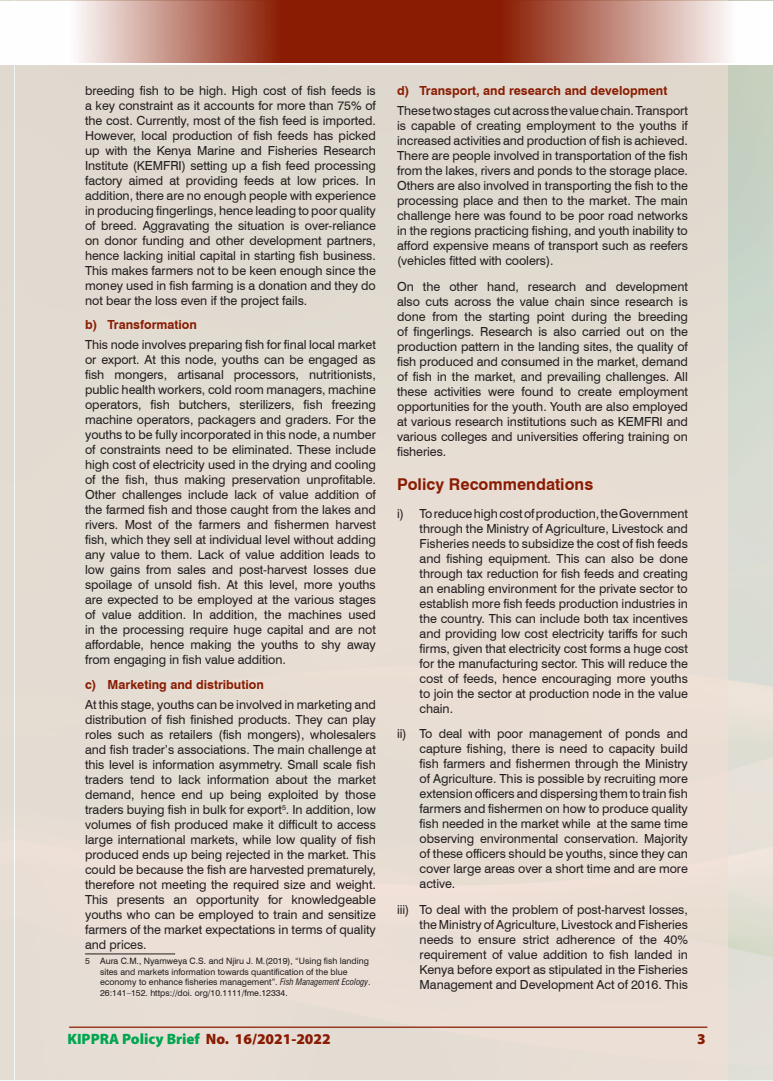
<style>
.page{position:relative;width:773px;height:1081px;background:#fff}
.page>*{position:absolute;margin:0;border:0;box-sizing:border-box;transform-origin:0 0}
.t1{font:700 16.25px "Swiss 721 BT";color:#891c02}
.t2{font:900 15px "Myriad Pro";color:#00a54f}
.t3{font:900 15px "Myriad Pro";color:#891c02}
.t4{font:12.5px/15px "Swiss 721 BT";letter-spacing:-.005em;color:#231f20;text-align:justify}
.t5{font:700 12.5px "Swiss 721 BT";color:#891c02}
.t6{font:8.75px/10.5px "Swiss 721 BT";color:#231f20}
.s1{font-style:italic;font-stretch:condensed}
.s2{color:#891c02}
</style>
<div class="page">
<div style="left:16px;top:0;width:712px;height:1081px;background:#e4dcd2"></div>
<hr style="left:69px;top:1026px;width:638px;height:2px;background:#891c02">
<svg style="left:16px;top:1px;width:379px;height:62px"></svg>
<svg style="left:395px;top:1px;width:340px;height:62px;background:#b06856"></svg>
<hr style="left:85px;top:953px;width:90px;height:1px;background:#231f20">
<p class="t4" style="left:85px;top:82px;width:292px">breeding fish to be high. High cost of fish feeds is a key constraint as it accounts for more than 75% of the cost. Currently, most of the fish feed is imported.<br>However, local production of fish feeds has picked up with the Kenya Marine and Fisheries Research Institute (KEMFRI) setting up a fish feed processing factory aimed at providing feeds at low prices. In addition, there are no enough people with experience in producing fingerlings, hence leading to poor quality of breed. Aggravating the situation is over-reliance on donor funding and other development partners, hence lacking initial capital in starting fish business.<br>This makes farmers not to be keen enough since the money used in fish farming is a donation and they do not bear the loss even if the project fails.</p>
<p class="t5" style="left:85px;top:317px;width:113px">b) Transformation</p>
<p class="t4" style="left:85px;top:337px;width:292px">This node involves preparing fish for final local market or export. At this node, youths can be engaged as fish mongers, artisanal processors, nutritionists, public health workers, cold room managers, machine operators, fish butchers, sterilizers, fish freezing machine operators, packagers and graders. For the youths to be fully incorporated in this node, a number of constraints need to be eliminated. These include high cost of electricity used in the drying and cooling of the fish, thus making preservation unprofitable.<br>Other challenges include lack of value addition of the farmed fish and those caught from the lakes and rivers. Most of the farmers and fishermen harvest fish, which they sell at individual level without adding any value to them. Lack of value addition leads to low gains from sales and post-harvest losses due spoilage of unsold fish. At this level, more youths are expected to be employed at the various stages of value addition. In addition, the machines used in the processing require huge capital and are not affordable, hence making the youths to shy away from engaging in fish value addition.</p>
<p class="t5" style="left:85px;top:677px;width:180px">c) Marketing and distribution</p>
<p class="t4" style="left:85px;top:696px;width:292px">At this stage, youths can be involved in marketing and distribution of fish finished products. They can play roles such as retailers (fish mongers), wholesalers and fish trader’s associations. The main challenge at this level is information asymmetry. Small scale fish traders tend to lack information about the market demand, hence end up being exploited by those traders buying fish in bulk for export<sup>5</sup>. In addition, low volumes of fish produced make it difficult to access large international markets, while low quality of fish produced ends up being rejected in the market. This could be because the fish are harvested prematurely, therefore not meeting the required size and weight.<br>This presents an opportunity for knowledgeable youths who can be employed to train and sensitize farmers of the market expectations in terms of quality and prices.</p>
<p class="t6" style="left:100px;top:955px;width:272px;text-indent:-15px">5 Aura C.M., Nyamweya C.S. and Njiru J. M.(2019), “Using fish landing sites and markets information towards quantification of the blue economy to enhance fisheries management”. <span class="s1">Fish Management Ecology</span>.<br>26:141–152. https://doi. org/10.1111/fme.12334.</p>
<p class="t5" style="left:397px;top:82px;width:271px">d) Transport, and research and development</p>
<p class="t4" style="left:397px;top:102px;width:292px">These two stages cut across the value chain. Transport is capable of creating employment to the youths if increased activities and production of fish is achieved.<br>There are people involved in transportation of the fish from the lakes, rivers and ponds to the storage place.<br>Others are also involved in transporting the fish to the processing place and then to the market. The main challenge here was found to be poor road networks in the regions practicing fishing, and youth inability to afford expensive means of transport such as reefers (vehicles fitted with coolers).</p>
<p class="t4" style="left:397px;top:278px;width:292px">On the other hand, research and development also cuts across the value chain since research is done from the starting point during the breeding of fingerlings. Research is also carried out on the production pattern in the landing sites, the quality of fish produced and consumed in the market, demand of fish in the market, and prevailing challenges. All these activities were found to create employment opportunities for the youth. Youth are also employed at various research institutions such as KEMFRI and various colleges and universities offering training on fisheries.</p>
<h1 class="t1" style="left:397px;top:475px;width:197px">Policy Recommendations</h1>
<p class="t4" style="left:419px;top:505px;width:270px;text-indent:-22px">i) To reduce high cost of production, the Government through the Ministry of Agriculture, Livestock and Fisheries needs to subsidize the cost of fish feeds and fishing equipment. This can also be done through tax reduction for fish feeds and creating an enabling environment for the private sector to establish more fish feeds production industries in the country. This can include both tax incentives and providing low cost electricity tariffs for such firms, given that electricity cost forms a huge cost for the manufacturing sector. This will reduce the cost of feeds, hence encouraging more youths to join the sector at production node in the value chain.</p>
<p class="t4" style="left:419px;top:726px;width:270px;text-indent:-22px">ii) To deal with poor management of ponds and capture fishing, there is need to capacity build fish farmers and fishermen through the Ministry of Agriculture. This is possible by recruiting more extension officers and dispersing them to train fish farmers and fishermen on how to produce quality fish needed in the market while at the same time observing environmental conservation. Majority of these officers should be youths, since they can cover large areas over a short time and are more active.</p>
<p class="t4" style="left:419px;top:901px;width:270px;text-indent:-22px">iii) To deal with the problem of post-harvest losses, the Ministry of Agriculture, Livestock and Fisheries needs to ensure strict adherence of the 40% requirement of value addition to fish landed in Kenya before export as stipulated in the Fisheries Management and Development Act of 2016. This</p>
<p class="t2" style="left:67px;top:1029px;width:265px">KIPPRA Policy Brief <span class="s2">No. 16/2021-2022</span></p>
<p class="t3" style="left:697px;top:1029px;width:10px">3</p>
</div>
